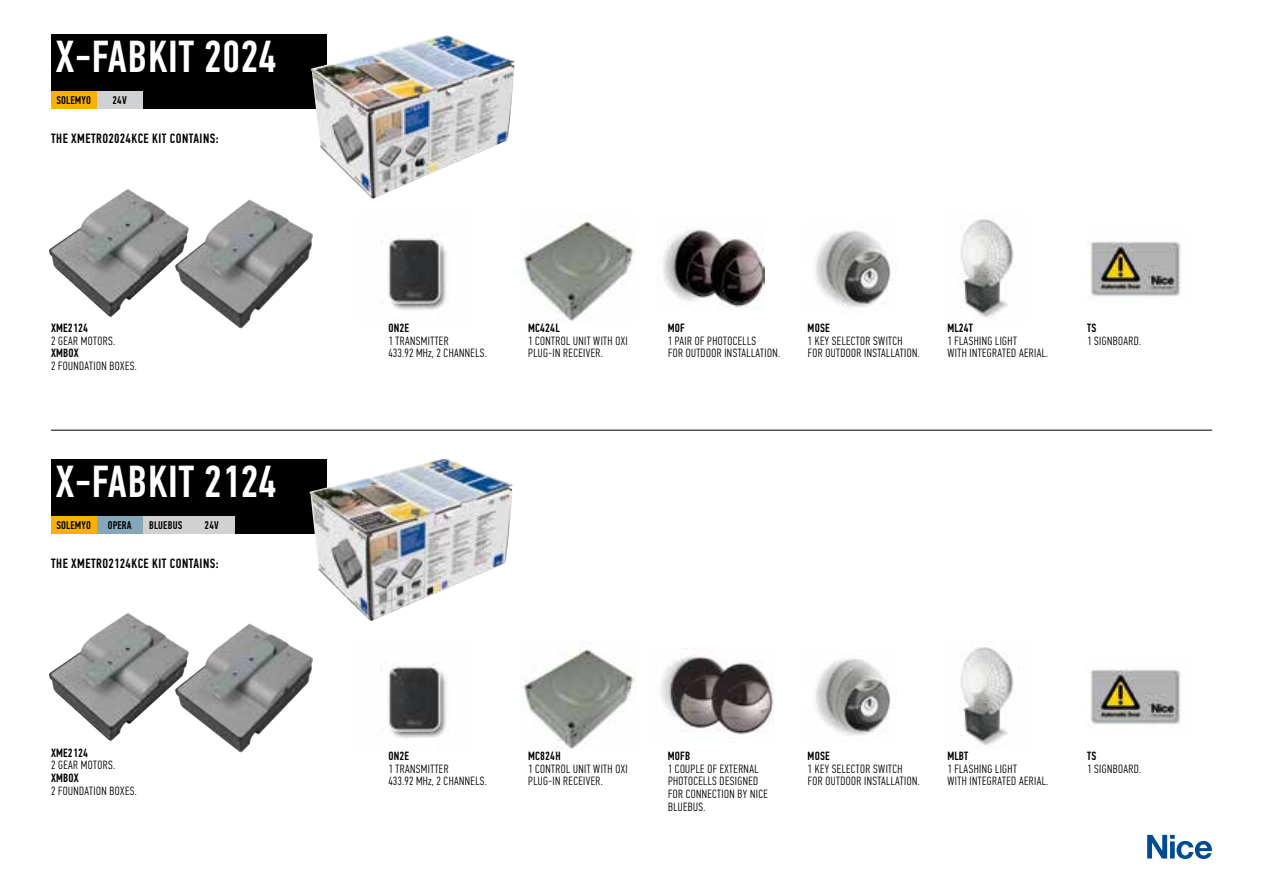
<style>
.page{position:relative;width:1263px;height:893px;background:#fff}
.page>*{position:absolute;margin:0;border:0;box-sizing:border-box;transform-origin:0 0}
.t1{font:500 45px "PF Din Text Comp Pro";color:#fff}
.t2{font:500 13.5px "PF Din Text Comp Pro";letter-spacing:.035em;color:#000}
.t3{font:300 12px/12.8px "PF Din Text Comp Pro";letter-spacing:.035em;color:#000}
.t4{font:500 12px "PF Din Text Comp Pro";letter-spacing:.015em;color:#000}
.t5{font:500 11.25px "PF Din Text Comp Pro";letter-spacing:.015em;color:#000}
</style>
<div class="page">
<svg style="left:1147px;top:835px;width:65px;height:24px"></svg>
<div style="left:51px;top:34px;width:275px;height:74px;background:#000"></div>
<div style="left:51px;top:459px;width:275px;height:75px;background:#000"></div>
<div style="left:189px;top:517px;width:45px;height:17px;background:#d0d1d2"></div>
<div style="left:97px;top:517px;width:45px;height:17px;background:#85a8b9"></div>
<div style="left:143px;top:517px;width:45px;height:17px;background:#d0d1d2"></div>
<div style="left:51px;top:517px;width:45px;height:17px;background:#f9b200"></div>
<img style="left:310px;top:458px;width:203px;height:163px">
<div style="left:97px;top:91px;width:45px;height:17px;background:#d0d1d2"></div>
<div style="left:51px;top:91px;width:45px;height:17px;background:#f9b200"></div>
<img style="left:311px;top:35px;width:204px;height:164px">
<img style="left:1090px;top:241px;width:91px;height:56px">
<img style="left:381px;top:236px;width:66px;height:74px">
<img style="left:816px;top:230px;width:75px;height:78px">
<img style="left:523px;top:215px;width:113px;height:107px">
<img style="left:959px;top:219px;width:60px;height:101px">
<img style="left:663px;top:228px;width:101px;height:81px">
<img style="left:49px;top:613px;width:126px;height:128px">
<img style="left:49px;top:189px;width:126px;height:128px">
<img style="left:175px;top:623px;width:138px;height:130px">
<img style="left:175px;top:199px;width:138px;height:130px">
<img style="left:1090px;top:669px;width:91px;height:56px">
<img style="left:381px;top:664px;width:66px;height:74px">
<img style="left:816px;top:658px;width:75px;height:78px">
<img style="left:523px;top:643px;width:113px;height:107px">
<img style="left:959px;top:647px;width:60px;height:101px">
<img style="left:661px;top:654px;width:113px;height:81px">
<hr style="left:51px;top:430px;width:1161px;height:1px;background:#000">
<h1 class="t1" style="left:56px;top:30px;width:223px">X-FAB KIT 2024</h1>
<p class="t5" style="left:56px;top:94px;width:6px">SOLEMYO</p>
<p class="t5" style="left:113px;top:94px;width:15px">24V</p>
<p class="t2" style="left:51px;top:131px;width:169px">THE XMETRO2024KCE KIT CONTAINS:</p>
<p class="t4" style="left:51px;top:321px;width:38px">XME2124</p>
<p class="t3" style="left:51px;top:334px;width:66px">2 GEAR MOTORS.</p>
<p class="t4" style="left:51px;top:346px;width:29px">XMBOX</p>
<p class="t3" style="left:51px;top:359px;width:87px">2 FOUNDATIO N BOXES.</p>
<h1 class="t1" style="left:56px;top:456px;width:223px">X-FABKIT 2124</h1>
<p class="t5" style="left:56px;top:519px;width:6px">SOLEMYO</p>
<p class="t5" style="left:108px;top:519px;width:16px">OPERA</p>
<p class="t5" style="left:149px;top:519px;width:6px">BLUEBUS</p>
<p class="t5" style="left:205px;top:519px;width:15px">24V</p>
<p class="t2" style="left:51px;top:555px;width:169px">THE XMETRO2124KCE KIT CONTAINS:</p>
<p class="t4" style="left:51px;top:745px;width:38px">XME2124</p>
<p class="t3" style="left:51px;top:759px;width:66px">2 GEAR MOTORS.</p>
<p class="t4" style="left:51px;top:771px;width:29px">XMBOX</p>
<p class="t3" style="left:51px;top:784px;width:87px">2 FOUNDATIO N BOXES.</p>
<p class="t4" style="left:388px;top:321px;width:21px">ON2E</p>
<p class="t3" style="left:388px;top:334px;width:100px">1 TRANSMITTER<br>433.92 MHZ, 2 CHANNELS.</p>
<p class="t4" style="left:528px;top:321px;width:32px">MC424L</p>
<p class="t3" style="left:528px;top:334px;width:101px">1 CONTROL UNIT WITH OXI<br>PLUG-IN RECEIVER.</p>
<p class="t4" style="left:668px;top:321px;width:7px">MOF</p>
<p class="t3" style="left:668px;top:334px;width:114px">1 PAI R OF PHOTOCELLS<br>FOR OUTDOO R INSTALLATIO N.</p>
<p class="t4" style="left:808px;top:321px;width:7px">MOSE</p>
<p class="t3" style="left:808px;top:334px;width:114px">1 KEY SELECTOR SWITCH<br>FOR OUTDOO R INSTALLATIO N.</p>
<p class="t4" style="left:947px;top:321px;width:27px">ML24T</p>
<p class="t3" style="left:947px;top:334px;width:102px">1 FLASHING LIGHT<br>WITH INTEGRATED AERIAL.</p>
<p class="t4" style="left:1087px;top:321px;width:10px">TS</p>
<p class="t3" style="left:1087px;top:334px;width:56px">1 SIGNBOARD.</p>
<p class="t4" style="left:388px;top:749px;width:21px">ON2E</p>
<p class="t3" style="left:388px;top:762px;width:100px">1 TRANSMITTER<br>433.92 MHZ, 2 CHANNELS.</p>
<p class="t4" style="left:528px;top:749px;width:33px">MC824H</p>
<p class="t3" style="left:528px;top:762px;width:101px">1 CONTROL UNIT WITH OXI<br>PLUG-IN RECEIVER.</p>
<p class="t4" style="left:668px;top:749px;width:7px">MOFB</p>
<p class="t3" style="left:668px;top:762px;width:101px">1 COUPLE OF EXTERNAL<br>PHOTOCELLS DESI GNED<br>FOR CONNECTION BY NICE<br>BLUEBUS.</p>
<p class="t4" style="left:808px;top:749px;width:7px">MOSE</p>
<p class="t3" style="left:808px;top:762px;width:114px">1 KEY SELECTOR SWITCH<br>FOR OUTDOO R INSTALLATIO N.</p>
<p class="t4" style="left:947px;top:749px;width:22px">MLB T</p>
<p class="t3" style="left:947px;top:762px;width:102px">1 FLASHING LIGHT<br>WITH INTEGRATED AERIAL.</p>
<p class="t4" style="left:1087px;top:749px;width:10px">TS</p>
<p class="t3" style="left:1087px;top:762px;width:56px">1 SIGNBOARD.</p>
</div>
